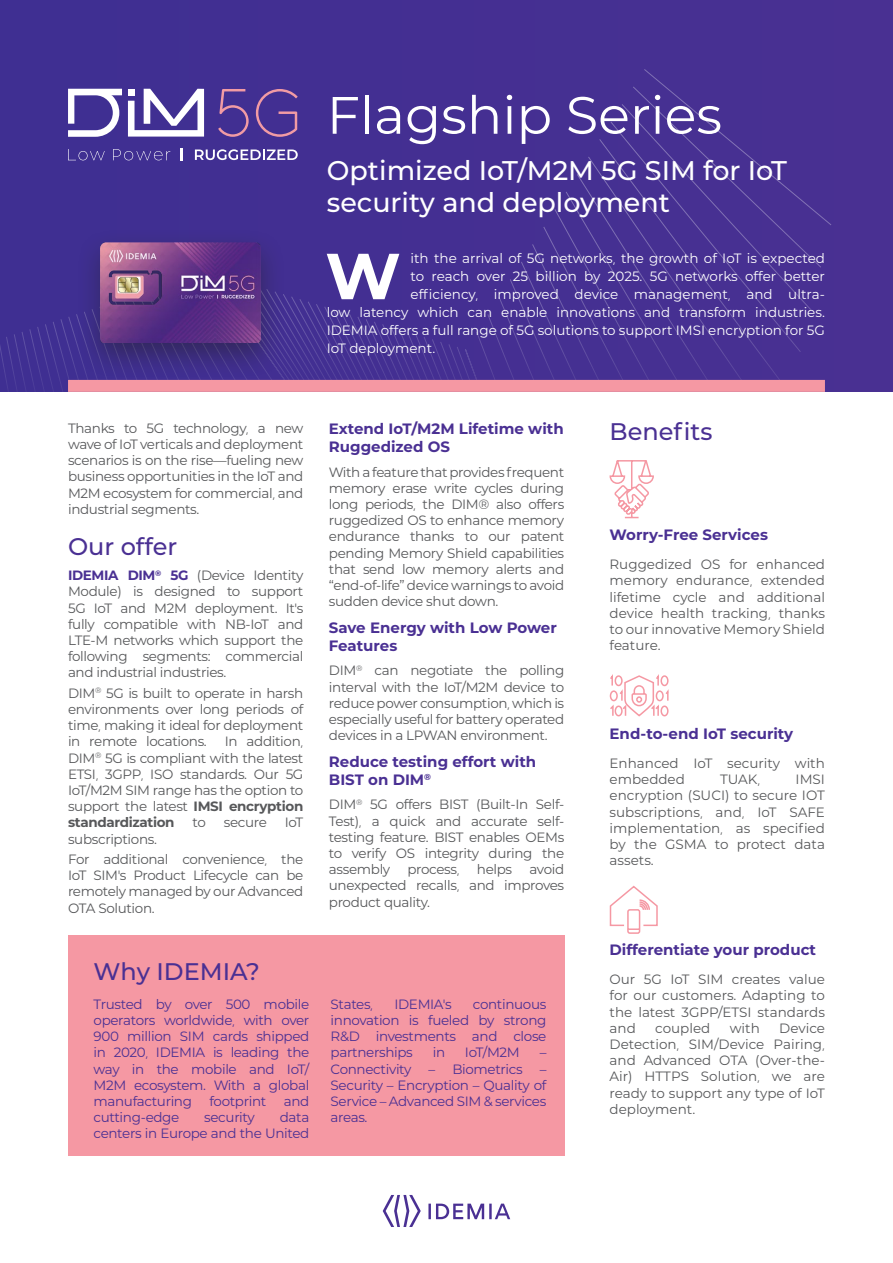
<style>
.page{position:relative;width:893px;height:1263px;background:#fff}
.page>*{position:absolute;margin:0;border:0;box-sizing:border-box;transform-origin:0 0}
.t1{font:700 64.95px "IDEMIA";color:#fff}
.t2{font:52.5px "IDEMIA";color:#fff}
.t3{font:500 27px/32.4px "IDEMIA";color:#fff}
.t4{font:500 24px "IDEMIA";color:#4a3093}
.t5{font:700 15px/18px "IDEMIA";color:#4a3093}
.t6{font:13.5px/16.2px "IDEMIA";letter-spacing:-.025em;color:#57585a;text-align:justify}
.t7{font:13.5px/16.2px "IDEMIA";letter-spacing:-.025em;color:#4a3093;text-align:justify}
.t8{font:13.5px "IDEMIA";color:#fff}
.t9{font:13.5px/16.2px "IDEMIA";color:#57585a}
.s1{font-weight:700;color:#4a3093}
.s2{font-weight:700}
</style>
<div class="page">
<div style="left:0;top:0;width:893px;height:392px;background:#453092"></div>
<div style="left:68px;top:935px;width:496px;height:221px;background:#f598a3"></div>
<svg style="left:0;top:69px;width:832px;height:320px"></svg>
<svg style="left:383px;top:1195px;width:38px;height:32px"></svg>
<svg style="left:428px;top:1203px;width:82px;height:16px"></svg>
<div style="left:68px;top:380px;width:757px;height:12px;background:#f598a3"></div>
<svg style="left:609px;top:460px;width:45px;height:59px"></svg>
<div style="left:76px;top:228px;width:210px;height:151px;background:#231f20;opacity:.47"></div>
<img style="left:100px;top:242px;width:160px;height:101px">
<svg style="left:218px;top:89px;width:31px;height:48px"></svg>
<svg style="left:256px;top:89px;width:42px;height:48px"></svg>
<svg style="left:68px;top:149px;width:37px;height:11px"></svg>
<svg style="left:113px;top:149px;width:57px;height:11px"></svg>
<svg style="left:195px;top:149px;width:103px;height:11px"></svg>
<svg style="left:68px;top:89px;width:54px;height:48px"></svg>
<svg style="left:128px;top:89px;width:76px;height:48px"></svg>
<svg style="left:181px;top:149px;width:2px;height:12px"></svg>
<svg style="left:609px;top:674px;width:60px;height:43px"></svg>
<svg style="left:609px;top:885px;width:49px;height:49px"></svg>
<h2 class="t2" style="left:327px;top:79px;width:397px">Flagship Series</h2>
<h3 class="t3" style="left:327px;top:153px;width:462px">Optimized IoT/M2M 5G SIM for IoT security and deployment</h3>
<h1 class="t1" style="left:325px;top:229px;width:77px">W</h1>
<p class="t8" style="left:411px;top:249px;width:416px">ith the arrival of 5G networks, the growth of IoT is expected</p>
<p class="t8" style="left:411px;top:267px;width:416px">to reach over 25 billion by 2025. 5G networks offer better</p>
<p class="t8" style="left:411px;top:285px;width:416px">efficiency, improved device management, and ultra-</p>
<p class="t8" style="left:327px;top:303px;width:500px">low latency which can enable innovations and transform industries.</p>
<p class="t8" style="left:327px;top:321px;width:500px">IDEMIA offers a full range of 5G solutions to support IMSI encryption for 5G</p>
<p class="t8" style="left:327px;top:339px;width:110px">IoT deployment.</p>
<p class="t6" style="left:68px;top:419px;width:237px">Thanks to 5G technology, a new wave of IoT verticals and deployment scenarios is on the rise—fueling new business opportunities in the IoT and M2M ecosystem for commercial, and industrial segments.</p>
<h3 class="t4" style="left:68px;top:530px;width:111px">Our offer</h3>
<p class="t6" style="left:68px;top:567px;width:237px"><span class="s1">IDEMIA DIM</span><sup>®</sup> <span class="s1">5G</span> (Device Identity Module) is designed to support 5G IoT and M2M deployment. It’s fully compatible with NB-IoT and LTE-M networks which support the following segments: commercial and industrial industries.</p>
<p class="t6" style="left:68px;top:684px;width:237px">DIM<sup>®</sup> 5G is built to operate in harsh environments over long periods of time, making it ideal for deployment in remote locations.</p>
<p class="t6" style="left:68px;top:733px;width:237px;text-indent:157px">In addition, DIM<sup>®</sup> 5G is compliant with the latest ETSI, 3GPP, ISO standards. Our 5G IoT/M2M SIM range has the option to support the latest <span class="s2">IMSI encryption standardization</span></p>
<p class="t6" style="left:193px;top:814px;width:15px">to</p>
<p class="t6" style="left:224px;top:814px;width:45px">secure</p>
<p class="t6" style="left:285px;top:814px;width:20px">IoT</p>
<p class="t6" style="left:68px;top:828px;width:237px;line-height:20.4px">subscriptions.<br>For additional convenience, the</p>
<p class="t6" style="left:68px;top:867px;width:237px">IoT SIM’s Product Lifecycle can be remotely managed by our Advanced OTA Solution.</p>
<p class="t5" style="left:329px;top:419px;width:236px">Extend IoT/M2M Lifetime with<br>Ruggedized OS</p>
<p class="t6" style="left:329px;top:463px;width:237px">With a feature that provides frequent memory erase write cycles during long periods, the DIM® also offers ruggedized OS to enhance memory endurance thanks to our patent pending Memory Shield capabilities that send low memory alerts and “end-of-life” device warnings to avoid sudden device shut down.</p>
<p class="t5" style="left:329px;top:618px;width:229px">Save Energy with Low Power<br>Features</p>
<p class="t6" style="left:329px;top:662px;width:237px">DIM<sup>®</sup> can negotiate the polling interval with the IoT/M2M device to reduce power consumption, which is especially useful for battery operated devices in a LPWAN environment.</p>
<p class="t5" style="left:329px;top:752px;width:209px">Reduce testing effort with<br>BIST on DIM<sup>®</sup></p>
<p class="t6" style="left:329px;top:796px;width:237px">DIM<sup>®</sup> 5G offers BIST (Built-In Self-Test), a quick and accurate self&shy;testing feature. BIST enables OEMs to verify OS integrity during the assembly</p>
<p class="t6" style="left:329px;top:861px;width:237px;text-indent:200px">avoid unexpected recalls, and improves product quality.</p>
<p class="t6" style="left:407px;top:861px;width:54px">process,</p>
<p class="t6" style="left:477px;top:861px;width:37px">helps</p>
<h3 class="t4" style="left:94px;top:955px;width:168px">Why IDEMIA?</h3>
<p class="t7" style="left:94px;top:995px;width:217px">Trusted by over 500 mobile operators worldwide, with over 900 million SIM cards shipped in 2020, IDEMIA is leading the way in the mobile and IoT/ M2M ecosystem. With a global manufacturing</p>
<p class="t7" style="left:209px;top:1092px;width:58px">footprint</p>
<p class="t7" style="left:284px;top:1092px;width:27px">and</p>
<p class="t7" style="left:94px;top:1109px;width:87px">cutting-edge</p>
<p class="t7" style="left:204px;top:1109px;width:52px">security</p>
<p class="t7" style="left:94px;top:1109px;width:217px;text-align:right">data<br>centers in Europe and the United</p>
<p class="t7" style="left:331px;top:995px;width:217px;text-indent:142px">continuous innovation is fueled by strong R&amp;D investments and close partnerships</p>
<p class="t7" style="left:331px;top:995px;width:44px">States,</p>
<p class="t7" style="left:394px;top:995px;width:59px">IDEMIA’s</p>
<p class="t7" style="left:433px;top:1044px;width:14px">in</p>
<p class="t7" style="left:465px;top:1044px;width:56px">IoT/M2M</p>
<p class="t7" style="left:540px;top:1044px;width:8px">–</p>
<p class="t7" style="left:331px;top:1060px;width:83px">Connectivity</p>
<p class="t7" style="left:429px;top:1060px;width:96px">– Biometrics</p>
<p class="t7" style="left:331px;top:1060px;width:217px;text-indent:209px">– Security – Encryption – Quality of Service – Advanced SIM &amp; services areas.</p>
<h3 class="t4" style="left:609px;top:415px;width:105px">Benefits</h3>
<p class="t5" style="left:610px;top:525px;width:160px">Worry-Free Services</p>
<p class="t6" style="left:610px;top:556px;width:217px">Ruggedized OS for enhanced memory endurance, extended lifetime cycle and additional device health tracking, thanks to our innovative Memory Shield feature.</p>
<p class="t5" style="left:610px;top:724px;width:185px">End-to-end IoT security</p>
<p class="t9" style="left:610px;top:755px;width:217px">Enhanced IoT security with embedded</p>
<p class="t6" style="left:610px;top:771px;width:217px;text-indent:186px">IMSI encryption (SUCI) to secure IOT subscriptions, and, IoT SAFE implementation, as specified by the GSMA to protect data assets.</p>
<p class="t6" style="left:720px;top:771px;width:42px">TUAK,</p>
<p class="t5" style="left:610px;top:940px;width:208px">Differentiate your product</p>
<p class="t6" style="left:610px;top:971px;width:217px">Our 5G IoT SIM creates value for our customers. Adapting to the latest 3GPP/ETSI standards and</p>
<p class="t6" style="left:610px;top:1019px;width:217px;text-indent:170px">Device Detection, SIM/Device Pairing, and Advanced OTA (Over-the-Air) HTTPS Solution, we are ready to support any type of IoT deployment.</p>
<p class="t9" style="left:655px;top:1019px;width:57px">coupled</p>
<p class="t6" style="left:730px;top:1019px;width:32px">with</p>
</div>
